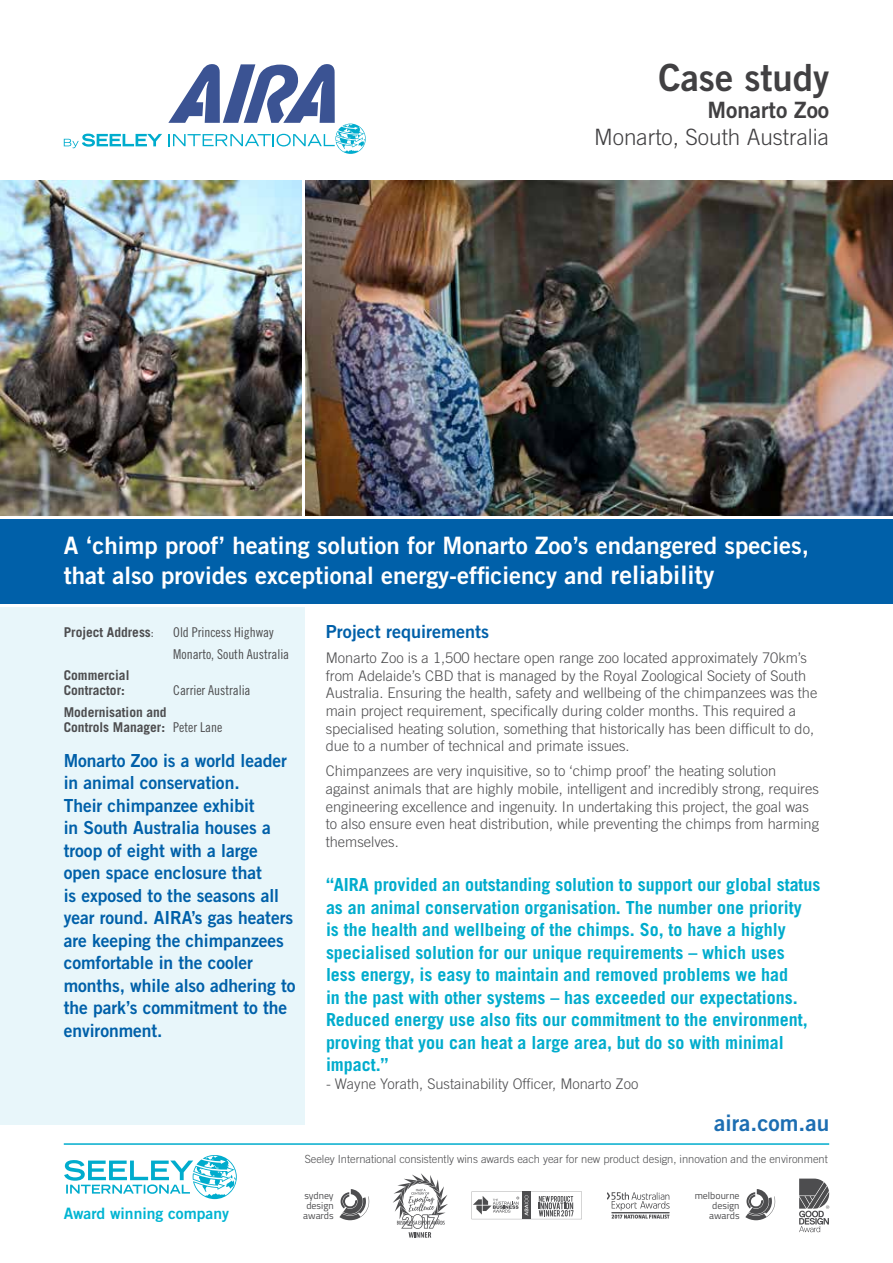
<style>
.page{position:relative;width:893px;height:1263px;background:#fff}
.page>*{position:absolute;margin:0;border:0;box-sizing:border-box;transform-origin:0 0}
.t1{font:37.5px "Trade Gothic LT Std Bd 2";color:#414042}
.t2{font:24px/30.6px "Trade Gothic LT Std Bd 2";color:#fff}
.t3{font:300 22.5px "Trade Gothic LT Std";color:#414042}
.t4{font:22.5px "Trade Gothic LT Std Bd 2";color:#1d6eb2}
.t5{font:22.5px "Trade Gothic LT Std Bd 2";color:#414042}
.t6{font:700 18px/22.5px "Trade Gothic LT Std";letter-spacing:-.005em;color:#00accd}
.t7{font:18px/22.5px "Trade Gothic LT Std Bd 2";letter-spacing:-.005em;color:#0060a9}
.t8{font:15.75px "Trade Gothic LT Std Bd 2";color:#00b4d2}
.t9{font:300 14.7px/17.5px "Trade Gothic LT Std";color:#4d4d4f}
.t10{font:700 13.5px/15px "Trade Gothic LT Std";letter-spacing:-.005em;color:#4d4d4f}
.t11{font:13.5px/21.5px "Trade Gothic LT Std Cn 18";letter-spacing:-.005em;color:#4d4d4f}
.t12{font:300 11.25px "Trade Gothic LT Std";letter-spacing:-.005em;color:#4d4d4f}
.t13{font:9.9px/9.9px "Titillium Web";color:#4d4d4f;text-align:center}
.s1{font-size:25.5px}
.s2{font-family:"Trade Gothic LT Std Cn 18";font-weight:400}
</style>
<div class="page">
<svg style="left:168px;top:64px;width:198px;height:90px"></svg>
<svg style="left:64px;top:134px;width:98px;height:14px"></svg>
<svg style="left:64px;top:1155px;width:173px;height:44px"></svg>
<svg style="left:472px;top:1191px;width:110px;height:28px"></svg>
<svg style="left:799px;top:1178px;width:30px;height:54px"></svg>
<svg style="left:339px;top:1189px;width:30px;height:31px"></svg>
<svg style="left:745px;top:1189px;width:30px;height:31px"></svg>
<svg style="left:393px;top:1173px;width:55px;height:64px"></svg>
<svg style="left:607px;top:1192px;width:63px;height:26px"></svg>
<div style="left:0;top:606px;width:305px;height:519px;background:#e8f6fa"></div>
<div style="left:0;top:519px;width:893px;height:86px;background:#0060a9"></div>
<hr style="left:64px;top:1143px;width:765px;height:2px;background:#00accd">
<img style="left:0;top:181px;width:302px;height:335px">
<img style="left:305px;top:181px;width:588px;height:335px">
<hr style="left:0;top:604px;width:893px;height:2px;background:#fff">
<h1 class="t1" style="left:658px;top:54px;width:172px">Case study</h1>
<h3 class="t5" style="left:707px;top:96px;width:123px">Monarto Zoo</h3>
<h3 class="t3" style="left:594px;top:124px;width:237px">Monarto, South Australia</h3>
<h2 class="t2" style="left:64px;top:529px;width:747px">A ‘chimp proof’ heating solution for Monarto Zoo’s endangered species, that also provides exceptional energy-efficiency and <span class="s1">reliability</span></h2>
<p class="t10" style="left:64px;top:625px;width:92px">Project Address<span class="s2">:</span></p>
<p class="t11" style="left:173px;top:622px;width:118px">Old Princess Highway<br>Monarto, South Australia</p>
<p class="t10" style="left:64px;top:668px;width:67px">Commercial<br>Contractor:</p>
<p class="t11" style="left:173px;top:680px;width:79px">Carrier Australia</p>
<p class="t10" style="left:64px;top:704px;width:160px">Modernisation and<br>Controls Manager: <span class="s2">Peter Lane</span></p>
<p class="t7" style="left:64px;top:749px;width:233px">Monarto Zoo is a world leader in animal conservation.<br>Their chimpanzee exhibit<br>in South Australia houses a troop of eight with a large open space enclosure that<br>is exposed to the seasons all year round. AIRA’s gas heaters are keeping the chimpanzees comfortable in the cooler months, while also adhering to the park’s commitment to the environment.</p>
<p class="t7" style="left:326px;top:620px;width:165px">Project requirements</p>
<p class="t9" style="left:326px;top:649px;width:493px">Monarto Zoo is a 1,500 hectare open range zoo located approximately 70km’s from Adelaide’s CBD that is managed by the Royal Zoological Society of South Australia. Ensuring the health, safety and wellbeing of the chimpanzees was the main project requirement, specifically during colder months. This required a specialised heating solution, something that historically has been difficult to do, due to a number of technical and primate issues.</p>
<p class="t9" style="left:326px;top:762px;width:495px">Chimpanzees are very inquisitive, so to ‘chimp proof’ the heating solution against animals that are highly mobile, intelligent and incredibly strong, requires engineering excellence and ingenuity. In undertaking this project, the goal was to also ensure even heat distribution, while preventing the chimps from harming themselves.</p>
<p class="t6" style="left:326px;top:873px;width:496px">“AIRA provided an outstanding solution to support our global status as an animal conservation organisation. The number one priority<br>is the health and wellbeing of the chimps. So, to have a highly specialised solution for our unique requirements – which uses<br>less energy, is easy to maintain and removed problems we had<br>in the past with other systems – has exceeded our expectations.<br>Reduced energy use also fits our commitment to the environment, proving that you can heat a large area, but do so with minimal impact.”</p>
<p class="t9" style="left:326px;top:1074px;width:314px">- Wayne Yorath, Sustainability Officer, Monarto Zoo</p>
<h3 class="t4" style="left:714px;top:1109px;width:116px">aira.com.au</h3>
<p class="t8" style="left:64px;top:1203px;width:167px">Award winning company</p>
<p class="t12" style="left:305px;top:1152px;width:525px">Seeley International consistently wins awards each year for new product design, innovation and the environment</p>
<p class="t13" style="left:303px;top:1190px;width:32px">sydney design awards</p>
<p class="t13" style="left:695px;top:1190px;width:46px;text-align:right">melbourne design awards</p>
</div>
